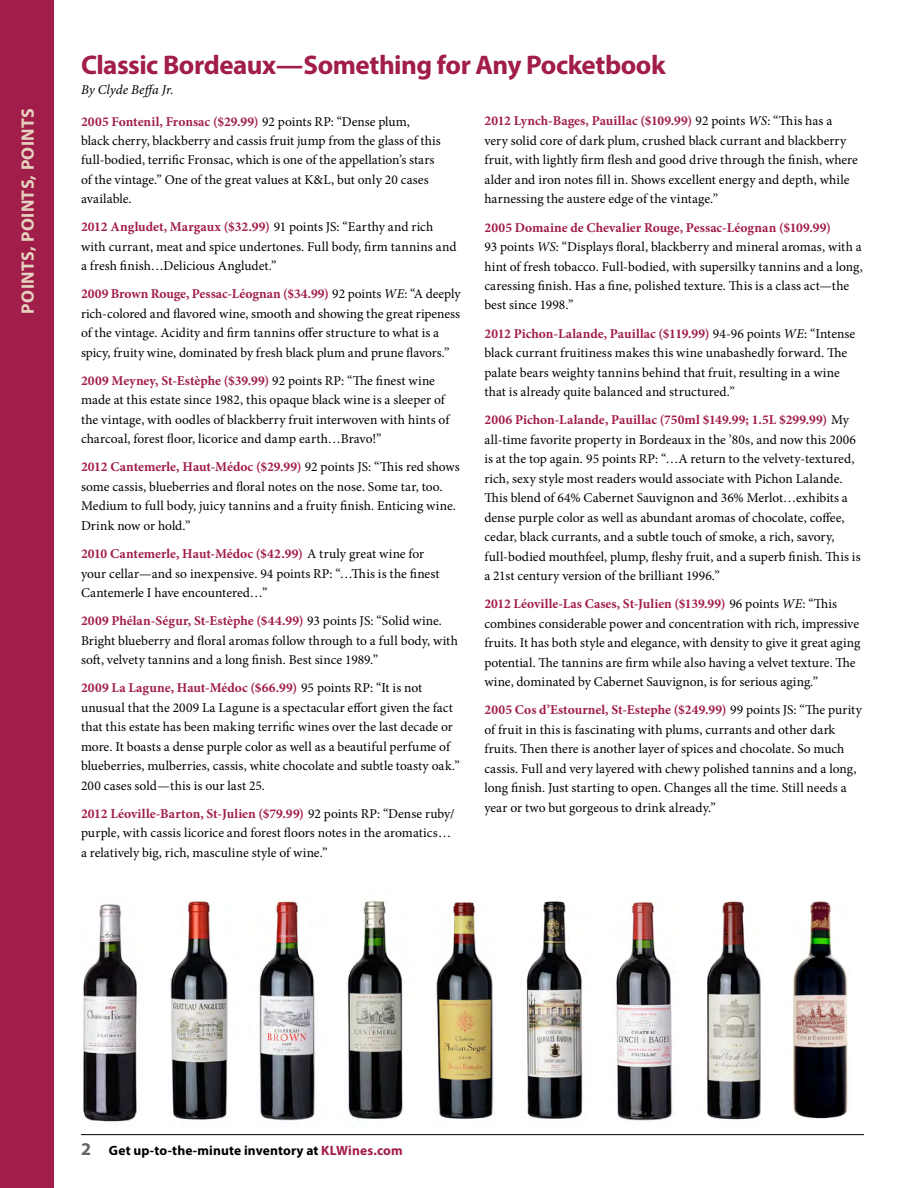
<style>
.page{position:relative;width:918px;height:1188px;background:#fff}
.page>*{position:absolute;margin:0;border:0;box-sizing:border-box;transform-origin:0 0}
.t1{font:700 27px "Myriad Pro";letter-spacing:-.02em;color:#a11d4a}
.t2{font:700 18px "Myriad Pro";letter-spacing:.02em;color:#e4d2bf}
.t3{font:13.5px/19.5px "Minion Pro";letter-spacing:.005em;color:#000}
.t4{font:700 13.5px "Myriad Pro";letter-spacing:.01em;color:#000}
.t5{font:italic 13.5px "Minion Pro";letter-spacing:.005em;color:#000}
.s1{font-weight:700;color:#a11d4a}
.s2{font-style:italic}
.s3{font-size:18px;color:#636466}
.s4{color:#a11d4a}
</style>
<div class="page">
<hr style="left:81px;top:1134px;width:783px;height:1px;background:#000">
<div style="left:0;top:0;width:54px;height:1188px;background:#a11d4a"></div>
<img style="left:83px;top:904px;width:54px;height:218px">
<img style="left:793px;top:901px;width:55px;height:218px">
<img style="left:170px;top:901px;width:58px;height:219px">
<img style="left:526px;top:901px;width:57px;height:218px">
<img style="left:259px;top:901px;width:56px;height:220px">
<img style="left:347px;top:901px;width:56px;height:218px">
<img style="left:707px;top:901px;width:54px;height:219px">
<img style="left:436px;top:901px;width:58px;height:218px">
<img style="left:616px;top:901px;width:57px;height:220px">
<h1 class="t1" style="left:81px;top:48px;width:586px">Classic Bordeaux—Something for Any Pocketbook</h1>
<p class="t5" style="left:81px;top:80px;width:94px">By Clyde Beffa Jr.</p>
<h2 class="t2" style="left:16px;top:314px;width:207px;rotate:-90deg">POINTS, POINTS, POINTS</h2>
<p class="t3" style="left:81px;top:112px;width:361px"><span class="s1">2005 Fontenil, Fronsac ($29.99)</span> 92 points RP: “Dense plum, black cherry, blackberry and cassis fruit jump from the glass of this full-bodied, terrific Fronsac, which is one of the appellation’s stars of the vintage.” One of the great values at K&amp;L, but only 20 cases available.</p>
<p class="t3" style="left:81px;top:217px;width:377px"><span class="s1">2012 Angludet, Margaux ($32.99)</span> 91 points JS: “Earthy and rich with currant, meat and spice undertones. Full body, firm tannins and a fresh finish…Delicious Angludet.”</p>
<p class="t3" style="left:81px;top:284px;width:381px"><span class="s1">2009 Brown Rouge, Pessac-Léognan ($34.99)</span> 92 points <span class="s2">WE</span>: “A deeply rich-colored and flavored wine, smooth and showing the great ripeness of the vintage. Acidity and firm tannins offer structure to what is a spicy, fruity wine, dominated by fresh black plum and prune flavors.”</p>
<p class="t3" style="left:81px;top:371px;width:370px"><span class="s1">2009 Meyney, St-Estèphe ($39.99)</span> 92 points RP: “The finest wine made at this estate since 1982, this opaque black wine is a sleeper of the vintage, with oodles of blackberry fruit interwoven with hints of charcoal, forest floor, licorice and damp earth…Bravo!”</p>
<p class="t3" style="left:81px;top:457px;width:380px"><span class="s1">2012 Cantemerle, Haut-Médoc ($29.99)</span> 92 points JS: “This red shows some cassis, blueberries and floral notes on the nose. Some tar, too.<br>Medium to full body, juicy tannins and a fruity finish. Enticing wine.<br>Drink now or hold.”</p>
<p class="t3" style="left:81px;top:544px;width:360px"><span class="s1">2010 Cantemerle, Haut-Médoc ($42.99)</span> A truly great wine for your cellar—and so inexpensive. 94 points RP: “…This is the finest<br>Cantemerle I have encountered…”</p>
<p class="t3" style="left:81px;top:611px;width:379px"><span class="s1">2009 Phélan-Ségur, St-Estèphe ($44.99)</span> 93 points JS: “Solid wine.<br>Bright blueberry and floral aromas follow through to a full body, with soft, velvety tannins and a long finish. Best since 1989.”</p>
<p class="t3" style="left:81px;top:678px;width:380px"><span class="s1">2009 La Lagune, Haut-Médoc ($66.99)</span> 95 points RP: “It is not unusual that the 2009 La Lagune is a spectacular effort given the fact that this estate has been making terrific wines over the last decade or more. It boasts a dense purple color as well as a beautiful perfume of blueberries, mulberries, cassis, white chocolate and subtle toasty oak.” 200 cases sold—this is our last 25.</p>
<p class="t3" style="left:81px;top:804px;width:375px"><span class="s1">2012 Léoville-Barton, St-Julien ($79.99)</span> 92 points RP: “Dense ruby/ purple, with cassis licorice and forest floors notes in the aromatics… a relatively big, rich, masculine style of wine.”</p>
<p class="t3" style="left:484px;top:111px;width:375px"><span class="s1">2012 Lynch-Bages, Pauillac ($109.99)</span> 92 points <span class="s2">WS</span>: “This has a very solid core of dark plum, crushed black currant and blackberry fruit, with lightly firm flesh and good drive through the finish, where alder and iron notes fill in. Shows excellent energy and depth, while harnessing the austere edge of the vintage.”</p>
<p class="t3" style="left:484px;top:218px;width:380px"><span class="s1">2005 Domaine de Chevalier Rouge, Pessac-Léognan ($109.99)<br></span>93 points <span class="s2">WS</span>: “Displays floral, blackberry and mineral aromas, with a hint of fresh tobacco. Full-bodied, with supersilky tannins and a long, caressing finish. Has a fine, polished texture. This is a class act—the best since 1998.”</p>
<p class="t3" style="left:484px;top:324px;width:372px"><span class="s1">2012 Pichon-Lalande, Pauillac ($119.99)</span> 94-96 points <span class="s2">WE</span>: “Intense black currant fruitiness makes this wine unabashedly forward. The palate bears weighty tannins behind that fruit, resulting in a wine that is already quite balanced and structured.”</p>
<p class="t3" style="left:484px;top:410px;width:378px"><span class="s1">2006 Pichon-Lalande, Pauillac (750ml $149.99; 1.5L $299.99)</span> My all-time favorite property in Bordeaux in the ’80s, and now this 2006 is at the top again. 95 points RP: “…A return to the velvety-textured, rich, sexy style most readers would associate with Pichon Lalande.<br>This blend of 64% Cabernet Sauvignon and 36% Merlot…exhibits a dense purple color as well as abundant aromas of chocolate, coffee, cedar, black currants, and a subtle touch of smoke, a rich, savory, full-bodied mouthfeel, plump, fleshy fruit, and a superb finish. This is a 21st century version of the brilliant 1996.”</p>
<p class="t3" style="left:484px;top:594px;width:378px"><span class="s1">2012 Léoville-Las Cases, St-Julien ($139.99)</span> 96 points <span class="s2">WE</span>: “This combines considerable power and concentration with rich, impressive fruits. It has both style and elegance, with density to give it great aging potential. The tannins are firm while also having a velvet texture. The wine, dominated by Cabernet Sauvignon, is for serious aging.”</p>
<p class="t3" style="left:484px;top:700px;width:379px"><span class="s1">2005 Cos d’Estournel, St-Estephe ($249.99)</span> 99 points JS: “The purity of fruit in this is fascinating with plums, currants and other dark fruits. Then there is another layer of spices and chocolate. So much cassis. Full and very layered with chewy polished tannins and a long, long finish. Just starting to open. Changes all the time. Still needs a year or two but gorgeous to drink already.”</p>
<p class="t4" style="left:81px;top:1142px;width:323px"><span class="s3">2</span> Get up-to-the-minute inventory at <span class="s4">KLWines.com</span></p>
</div>
